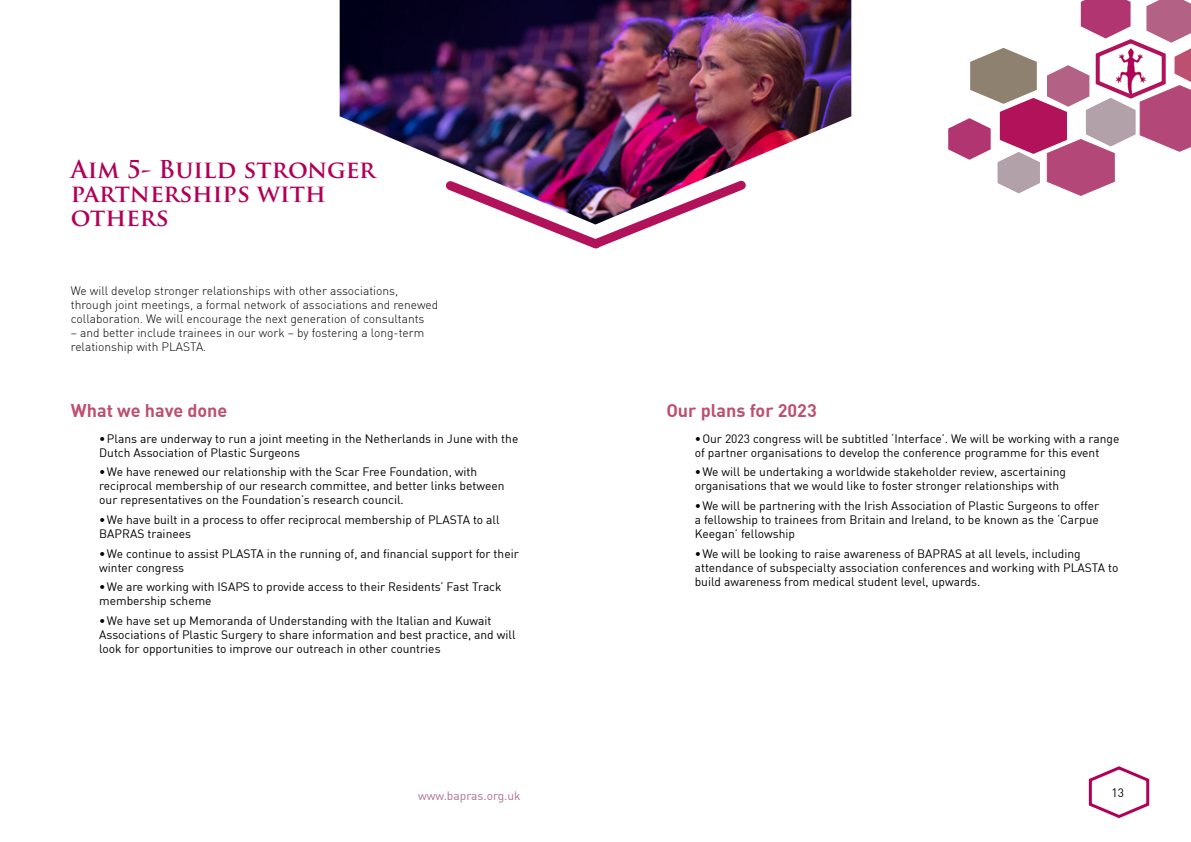
<style>
.page{position:relative;width:1191px;height:842px;background:#fff}
.page>*{position:absolute;margin:0;border:0;box-sizing:border-box;transform-origin:0 0}
.t1{font:700 24px/24px "Trajan Pro";color:#b10057}
.t2{font:700 18px "DIN";color:#bd5070}
.t3{font:12px/14px "DIN";color:#000}
.t4{font:300 12px/14px "DIN";color:#020203}
.t5{font:12px "DIN";color:#b0718f}
</style>
<div class="page">
<img style="left:340px;top:0;width:511px;height:174px">
<img style="left:445px;top:174px;width:301px;height:75px">
<svg style="left:948px;top:0;width:243px;height:196px"></svg>
<svg style="left:1088px;top:766px;width:62px;height:52px"></svg>
<h1 class="t1" style="left:71px;top:157px;width:306px">Aim 5- Build stronger partnerships with others</h1>
<p class="t4" style="left:71px;top:283px;width:369px">We will develop stronger relationships with other associations, through joint meetings, a formal network of associations and renewed collaboration. We will encourage the next generation of consultants</p>
<p class="t4" style="left:71px;top:325px;width:355px">– and better include trainees in our work – by fostering a long-term relationship with PLASTA.</p>
<h2 class="t2" style="left:71px;top:399px;width:158px">What we have done</h2>
<p class="t3" style="left:99px;top:431px;width:420px">•Plans are underway to run a joint meeting in the Netherlands in June with the<br>Dutch Association of Plastic Surgeons</p>
<p class="t3" style="left:99px;top:465px;width:407px">•We have renewed our relationship with the Scar Free Foundation, with reciprocal membership of our research committee, and better links between our representatives on the Foundation’s research council.</p>
<p class="t3" style="left:99px;top:512px;width:402px">•We have built in a process to offer reciprocal membership of PLASTA to all<br>BAPRAS trainees</p>
<p class="t3" style="left:99px;top:546px;width:421px">•We continue to assist PLASTA in the running of, and financial support for their winter congress</p>
<p class="t3" style="left:99px;top:580px;width:404px">•We are working with ISAPS to provide access to their Residents’ Fast Track membership scheme</p>
<p class="t3" style="left:99px;top:613px;width:418px">•We have set up Memoranda of Understanding with the Italian and Kuwait<br>Associations of Plastic Surgery to share information and best practice, and will look for opportunities to improve our outreach in other countries</p>
<h2 class="t2" style="left:666px;top:399px;width:152px">Our plans for 2023</h2>
<p class="t3" style="left:694px;top:431px;width:426px">•Our 2023 congress will be subtitled ‘Interface’. We will be working with a range of partner organisations to develop the conference programme for this event</p>
<p class="t3" style="left:694px;top:465px;width:373px">•We will be undertaking a worldwide stakeholder review, ascertaining organisations that we would like to foster stronger relationships with</p>
<p class="t3" style="left:694px;top:498px;width:406px;text-align:justify">•We will be partnering with the Irish Association of Plastic Surgeons to offer a fellowship to trainees from Britain and Ireland, to be known as the ‘Carpue Keegan’ fellowship</p>
<p class="t3" style="left:694px;top:546px;width:425px">•We will be looking to raise awareness of BAPRAS at all levels, including attendance of subspecialty association conferences and working with PLASTA to build awareness from medical student level, upwards.</p>
<p class="t5" style="left:418px;top:788px;width:104px">www.bapras.org.uk</p>
<p class="t3" style="left:1111px;top:785px;width:14px">13</p>
</div>
